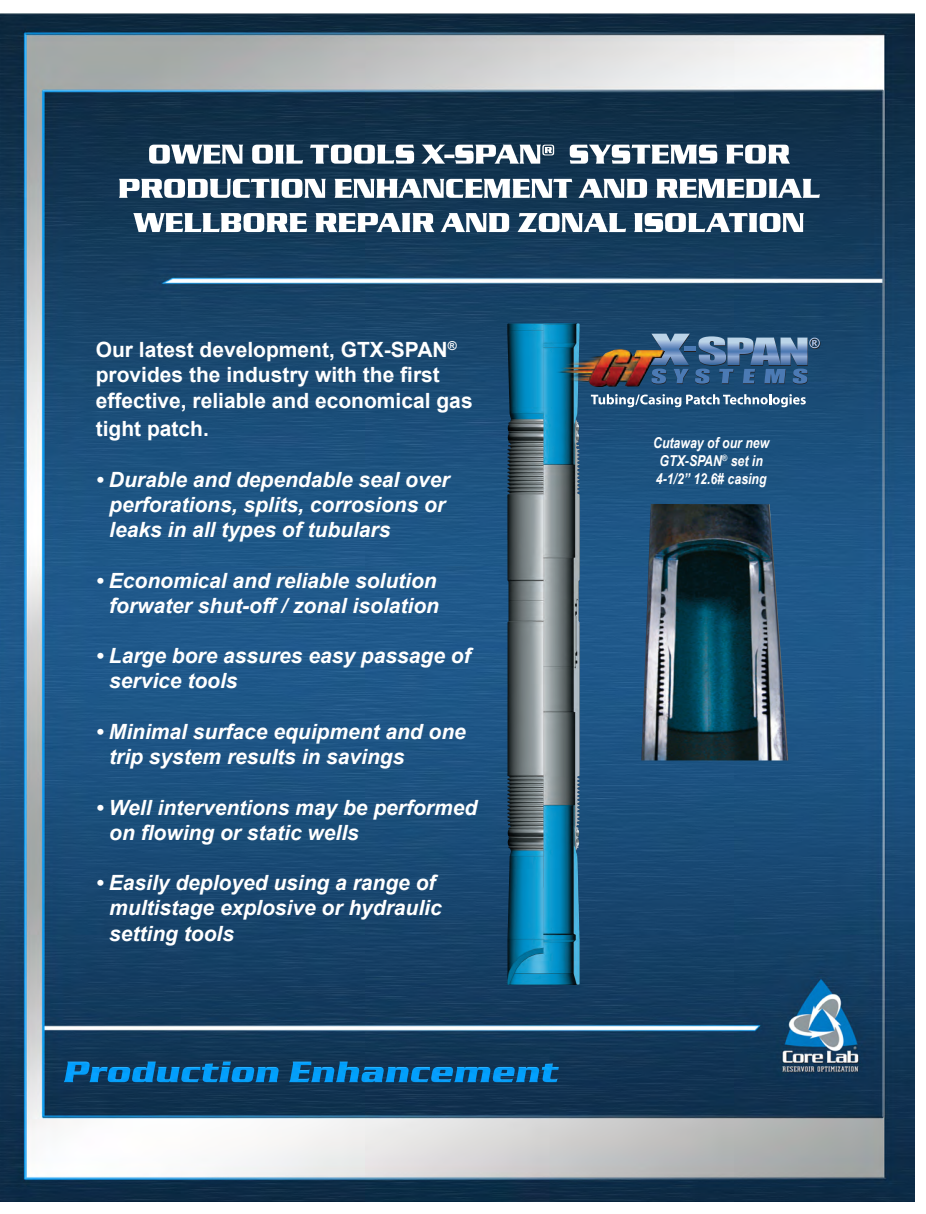
<style>
.page{position:relative;width:926px;height:1214px;background:#fff}
.page>*{position:absolute;margin:0;border:0;box-sizing:border-box;transform-origin:0 0}
.t1{font:italic 700 21px/25.2px "Arial";color:#fff}
.t2{font:700 21px/25.2px "Arial";color:#fff}
.t3{font:italic 700 15px/18px "Arial Narrow";color:#fff}
</style>
<div class="page">
<img style="left:0;top:14px;width:914px;height:1187px">
<img style="left:64px;top:1061px;width:495px;height:21px">
<svg style="left:133px;top:213px;width:671px;height:19px"></svg>
<svg style="left:119px;top:179px;width:701px;height:19px"></svg>
<img style="left:641px;top:504px;width:148px;height:256px">
<img style="left:507px;top:323px;width:4px;height:99px">
<svg style="left:149px;top:145px;width:641px;height:19px"></svg>
<svg style="left:591px;top:394px;width:215px;height:13px"></svg>
<img style="left:554px;top:349px;width:111px;height:38px">
<svg style="left:650px;top:334px;width:170px;height:50px;background:#496f95"></svg>
<p class="t2" style="left:96px;top:338px;width:378px">Our latest development, GTX-SPAN<sup>® </sup>provides the industry with the first effective, reliable and economical gas</p>
<p class="t2" style="left:96px;top:417px;width:115px">tight patch.</p>
<p class="t1" style="left:109px;top:467px;width:342px;text-indent:-14px">• Durable and dependable seal over perforations, splits, corrosions or leaks in all types of tubulars</p>
<p class="t1" style="left:96px;top:568px;width:345px;text-align:right">• Economical and reliable solution forwater shut-off / zonal isolation</p>
<p class="t1" style="left:109px;top:644px;width:363px;text-indent:-14px">• Large bore assures easy passage of service tools</p>
<p class="t1" style="left:109px;top:719px;width:358px;text-indent:-14px">• Minimal surface equipment and one trip system results in savings</p>
<p class="t1" style="left:109px;top:795px;width:370px;text-indent:-14px">• Well interventions may be performed on flowing or static wells</p>
<p class="t1" style="left:109px;top:871px;width:334px;text-indent:-14px">• Easily deployed using a range of multistage explosive or hydraulic setting tools</p>
<p class="t3" style="left:653px;top:433px;width:118px">Cutaway of our new<br>GTX-SPAN<sup>®</sup> set in<br>4-1/2” 12.6# casing</p>
</div>
